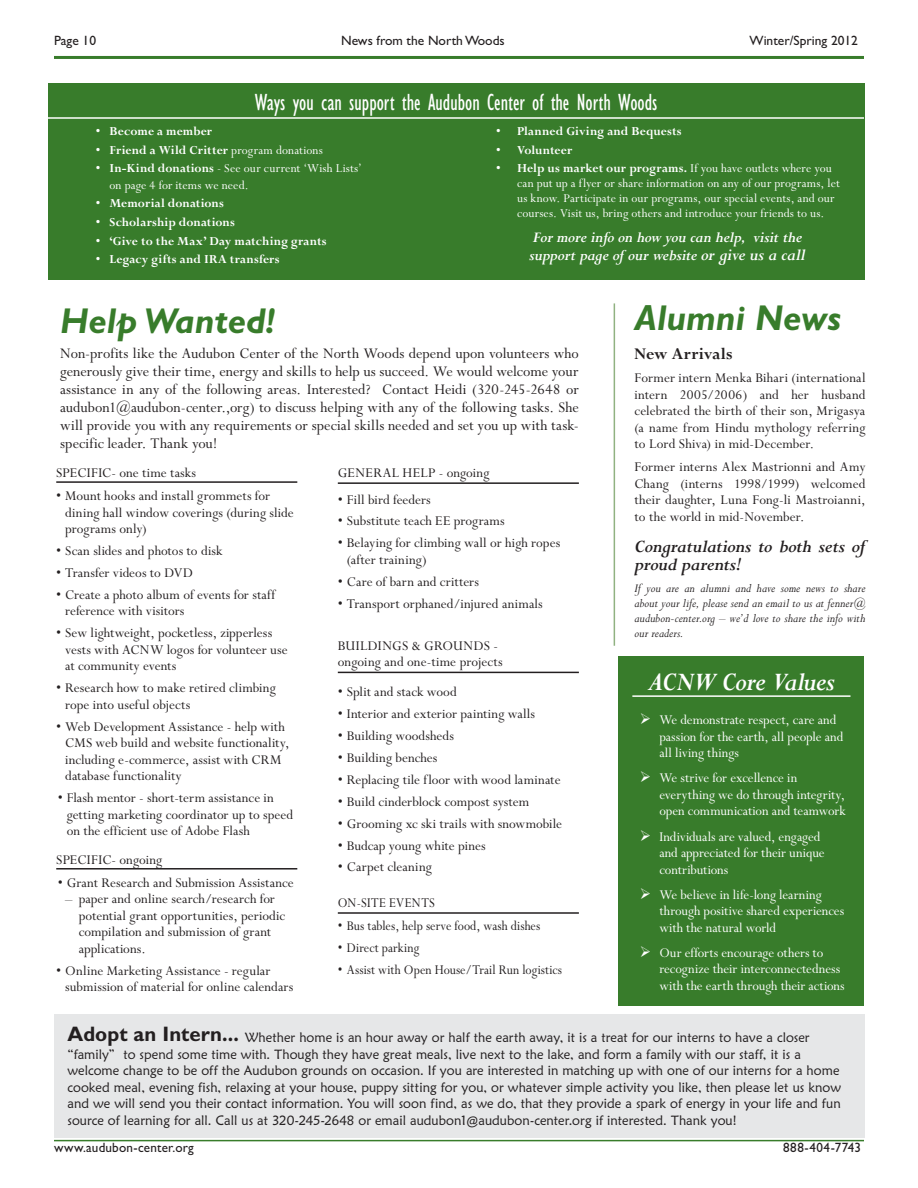
<style>
.page{position:relative;width:918px;height:1188px;background:#fff}
.page>*{position:absolute;margin:0;border:0;box-sizing:border-box;transform-origin:0 0}
.t1{font:italic 700 36px "Gill Sans";color:#387c2b}
.t2{font:italic 700 28.5px "Perpetua";letter-spacing:-.03em;color:#fff;scale:.92 1}
.t3{font:condensed 24.15px "Gill Sans";color:#fff;scale:.87 1}
.t4{font:italic 700 19.5px/18px "Perpetua";letter-spacing:-.015em;color:#231f20}
.t5{font:700 18px "Perpetua";color:#231f20}
.t6{font:16.5px/18px "Perpetua";letter-spacing:.005em;color:#231f20;text-align:justify}
.t7{font:italic 700 16.5px/18px "Perpetua";letter-spacing:-.015em;color:#fff}
.t8{font:15px/16.5px "Perpetua";letter-spacing:.005em;color:#231f20}
.t9{font:15px/16.5px "Perpetua";color:#fff;scale:.96 1}
.t10{font:15px "Perpetua";letter-spacing:.005em;color:#231f20;scale:.9 1}
.t11{font:13.5px/16.5px "Maiandra GD";color:#231f20}
.t12{font:13.5px/15px "Perpetua";letter-spacing:.01em;color:#fff}
.t13{font:700 13.5px "Perpetua";letter-spacing:.01em;color:#fff}
.t14{font:italic 13.5px/15px "Perpetua";color:#231f20;text-align:justify;scale:.96 1}
.t15{font:13.5px "Gill Sans";color:#231f20}
.t16{font:13.5px "Gill Sans";letter-spacing:.03em;color:#231f20}
.s1{font-weight:400}
.s2{font-weight:700}
.s3{font-size:18px}
.s4{font-family:"Gill Sans";font-weight:700;font-size:21px}
</style>
<div class="page">
<hr style="left:54px;top:56px;width:810px;height:3px;background:#387c2b">
<hr style="left:54px;top:1140px;width:810px;height:1px;background:#387c2b">
<div style="left:54px;top:1014px;width:810px;height:124px;background:#e6e7e8"></div>
<div style="left:48px;top:83px;width:816px;height:196px;background:#387c2b"></div>
<hr style="left:48px;top:117px;width:816px;height:2px;background:#fff">
<hr style="left:56px;top:481px;width:241px;height:2px;background:#231f20">
<hr style="left:56px;top:868px;width:241px;height:2px;background:#231f20">
<hr style="left:338px;top:482px;width:241px;height:2px;background:#231f20">
<hr style="left:338px;top:672px;width:241px;height:1px;background:#231f20">
<hr style="left:338px;top:912px;width:241px;height:2px;background:#231f20">
<hr style="left:614px;top:303px;width:1px;height:343px;background:#90b281">
<div style="left:619px;top:656px;width:245px;height:350px;background:#387c2b"></div>
<hr style="left:632px;top:695px;width:219px;height:2px;background:#fff">
<p class="t15" style="left:54px;top:36px;width:44px">Page 10</p>
<p class="t15" style="left:341px;top:36px;width:165px">News from the North Woods</p>
<p class="t15" style="left:750px;top:36px;width:110px">Winter/Spring 2012</p>
<h3 class="t3" style="left:255px;top:88px;width:464px">Ways you can support the Audubon Center of the North Woods</h3>
<p class="t13" style="left:96px;top:127px;width:118px">• Become a member</p>
<p class="t13" style="left:96px;top:145px;width:228px">• Friend a Wild Critter <span class="s1">program donations</span></p>
<p class="t12" style="left:110px;top:162px;width:254px;line-height:16.5px;text-indent:-14px"><span class="s2">• In-Kind donations</span> - See our current ‘Wish Lists’ on page 4 for items we need.</p>
<p class="t13" style="left:96px;top:199px;width:129px">• Memorial donations</p>
<p class="t13" style="left:96px;top:218px;width:140px">• Scholarship donations</p>
<p class="t13" style="left:96px;top:236px;width:232px">• ‘Give to the Max’ Day matching grants</p>
<p class="t13" style="left:96px;top:255px;width:185px">• Legacy gifts and IRA transfers</p>
<p class="t13" style="left:496px;top:127px;width:187px">• Planned Giving and Bequests</p>
<p class="t13" style="left:496px;top:145px;width:78px">• Volunteer</p>
<p class="t12" style="left:517px;top:163px;width:324px;text-indent:-21px"><span class="s2">• Help us market our programs.</span> If you have outlets where you can put up a flyer or share information on any of our programs, let us know. Participate in our programs, our special events, and our courses. Visit us, bring others and introduce your friends to us.</p>
<p class="t7" style="left:529px;top:230px;width:278px">For more info on how you can help, visit the support page of our website <span class="s3">or give us a call</span></p>
<h1 class="t1" style="left:60px;top:309px;width:216px">Help Wanted!</h1>
<p class="t6" style="left:60px;top:346px;width:520px">Non-profits like the Audubon Center of the North Woods depend upon volunteers who generously give their time, energy and skills to help us succeed. We would welcome your assistance in any of the following areas. Interested? Contact Heidi (320-245-2648 or audubon1@audubon-center.,org) to discuss helping with any of the following tasks. She will provide you with any requirements or special skills needed and set you up with task&shy;specific leader. Thank you!</p>
<p class="t8" style="left:56px;top:466px;width:141px">SPECIFIC- one time tasks</p>
<p class="t8" style="left:65px;top:490px;width:230px;text-indent:-9px">• Mount hooks and install grommets for dining hall window coverings (during slide programs only)</p>
<p class="t8" style="left:56px;top:544px;width:168px">• Scan slides and photos to disk</p>
<p class="t8" style="left:56px;top:566px;width:138px">• Transfer videos to DVD</p>
<p class="t8" style="left:65px;top:588px;width:211px;text-indent:-9px">• Create a photo album of events for staff reference with visitors</p>
<p class="t8" style="left:65px;top:627px;width:224px;text-indent:-9px">• Sew lightweight, pocketless, zipperless vests with ACNW logos for volunteer use at community events</p>
<p class="t8" style="left:65px;top:682px;width:212px;text-indent:-9px">• Research how to make retired climbing rope into useful objects</p>
<p class="t8" style="left:65px;top:720px;width:226px;text-indent:-9px">• Web Development Assistance - help with CMS web build and website functionality, including e-commerce, assist with CRM database functionality</p>
<p class="t8" style="left:67px;top:791px;width:228px;text-indent:-9px">• Flash mentor - short-term assistance in getting marketing coordinator up to speed on the efficient use of Adobe Flash</p>
<p class="t8" style="left:56px;top:853px;width:108px">SPECIFIC- ongoing</p>
<p class="t8" style="left:58px;top:876px;width:238px">• Grant Research and Submission Assistance</p>
<p class="t8" style="left:79px;top:893px;width:208px;text-indent:-13px">– paper and online search/research for potential grant opportunities, periodic compilation and submission of grant applications.</p>
<p class="t8" style="left:65px;top:964px;width:230px;text-indent:-9px">• Online Marketing Assistance - regular submission of material for online calendars</p>
<p class="t8" style="left:338px;top:466px;width:153px">GENERAL HELP - ongoing</p>
<p class="t8" style="left:338px;top:493px;width:95px">• Fill bird feeders</p>
<p class="t8" style="left:338px;top:515px;width:168px">• Substitute teach EE programs</p>
<p class="t8" style="left:347px;top:537px;width:215px;text-indent:-9px">• Belaying for climbing wall or high ropes (after training)</p>
<p class="t8" style="left:338px;top:575px;width:143px">• Care of barn and critters</p>
<p class="t8" style="left:338px;top:597px;width:207px">• Transport orphaned/injured animals</p>
<p class="t8" style="left:338px;top:639px;width:166px">BUILDINGS &amp; GROUNDS - ongoing and one-time projects</p>
<p class="t8" style="left:338px;top:685px;width:121px">• Split and stack wood</p>
<p class="t8" style="left:338px;top:707px;width:199px">• Interior and exterior painting walls</p>
<p class="t8" style="left:338px;top:729px;width:118px">• Building woodsheds</p>
<p class="t8" style="left:338px;top:751px;width:101px">• Building benches</p>
<p class="t8" style="left:338px;top:773px;width:224px">• Replacing tile floor with wood laminate</p>
<p class="t8" style="left:338px;top:795px;width:193px">• Build cinderblock compost system</p>
<p class="t8" style="left:338px;top:817px;width:226px">• Grooming xc ski trails with snowmobile</p>
<p class="t8" style="left:338px;top:839px;width:150px">• Budcap young white pines</p>
<p class="t8" style="left:338px;top:861px;width:96px">• Carpet cleaning</p>
<p class="t10" style="left:338px;top:897px;width:109px">ON-SITE EVENTS</p>
<p class="t10" style="left:338px;top:921px;width:227px">• Bus tables, help serve food, wash dishes</p>
<p class="t10" style="left:338px;top:943px;width:92px">• Direct parking</p>
<p class="t10" style="left:338px;top:964px;width:251px">• Assist with Open House/Trail Run logistics</p>
<h1 class="t1" style="left:635px;top:306px;width:208px">Alumni News</h1>
<p class="t5" style="left:635px;top:348px;width:100px">New Arrivals</p>
<p class="t8" style="left:635px;top:371px;width:233px;text-align:justify">Former intern Menka Bihari (international intern 2005/2006) and her husband celebrated the birth of their son, Mrigasya (a name from Hindu mythology referring to Lord Shiva) in mid-December.</p>
<p class="t8" style="left:635px;top:461px;width:233px;text-align:justify">Former interns Alex Mastrionni and Amy Chang (interns 1998/1999) welcomed their daughter, Luna Fong-li Mastroianni, to the world in mid-November.</p>
<h3 class="t4" style="left:635px;top:540px;width:232px">Congratulations to both sets of proud parents!</h3>
<p class="t14" style="left:635px;top:582px;width:242px">If you are an alumni and have some news to share about your life, please send an email to us at fenner@ audubon-center.org – we’d love to share the info with our readers.</p>
<h2 class="t2" style="left:648px;top:672px;width:205px">ACNW Core Values</h2>
<p class="t9" style="left:659px;top:714px;width:193px">We demonstrate respect, care and passion for the earth, all people and all living things</p>
<p class="t9" style="left:659px;top:772px;width:196px">We strive for excellence in everything we do through integrity, open communication and teamwork</p>
<p class="t9" style="left:659px;top:830px;width:174px">Individuals are valued, engaged and appreciated for their unique contributions</p>
<p class="t9" style="left:659px;top:888px;width:194px">We believe in life-long learning through positive shared experiences with the natural world</p>
<p class="t9" style="left:659px;top:946px;width:195px">Our efforts encourage others to recognize their interconnectedness with the earth through their actions</p>
<p class="t11" style="left:68px;top:1031px;width:775px"><span class="s4">Adopt an Intern...</span> Whether home is an hour away or half the earth away, it is a treat for our interns to have a closer “family” to spend some time with. Though they have great meals, live next to the lake, and form a family with our staff, it is a welcome change to be off the Audubon grounds on occasion. If you are interested in matching up with one of our interns for a home cooked meal, evening fish, relaxing at your house, puppy sitting for you, or whatever simple activity you like, then please let us know and we will send you their contact information. You will soon find, as we do, that they provide a spark of energy in your life and fun source of learning for all. Call us at 320-245-2648 or email audubon1@audubon-center.org if interested. Thank you!</p>
<p class="t15" style="left:54px;top:1143px;width:141px">www.audubon-center.org</p>
<p class="t16" style="left:783px;top:1143px;width:79px">888-404-7743</p>
</div>
